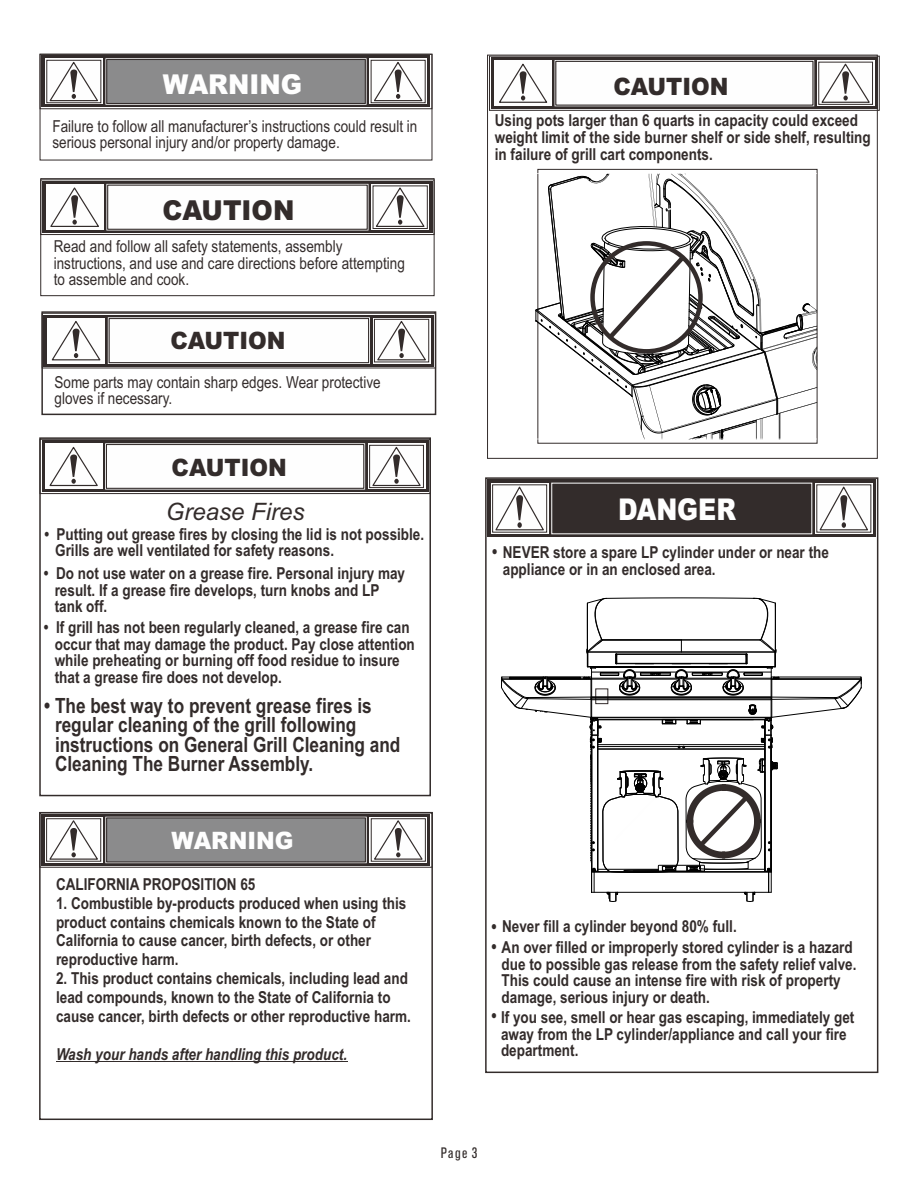
<style>
.page{position:relative;width:918px;height:1188px;background:#fff}
.page>*{position:absolute;margin:0;border:0;box-sizing:border-box;transform-origin:0 0}
.t1{font:900 30px "Arial";color:#fefefe;scale:.84 1}
.t2{font:900 27.45px "Arial";color:#332c2b;scale:.94 1}
.t3{font:900 27.3px "Arial";color:#fefefe;scale:.94 1}
.t4{font:900 24px "Arial";color:#332c2b;scale:.94 1}
.t5{font:italic 24px "Arial";color:#332c2b}
.t6{font:900 24px "Arial";color:#fefefe;scale:.94 1}
.t7{font:700 21px/19.5px "Arial Narrow";color:#332c2b}
.t8{font:700 16.5px/16.5px "Arial Narrow";color:#332c2b}
.t9{font:16.5px/16.5px "Arial Narrow";color:#332c2b}
.t10{font:italic 700 16.5px "Arial Narrow";color:#332c2b}
.t11{font:condensed 15px "Akzidenz Grotesk BQ";color:#332c2b}
.s1{font-size:18px}
</style>
<div class="page">
<div style="left:40px;top:54px;width:392px;height:55px;border:1px solid #332c2b"></div>
<div style="left:40px;top:54px;width:392px;height:106px;border:1px solid #332c2b"></div>
<div style="left:42px;top:56px;width:388px;height:51px;background:#332c2b"></div>
<div style="left:45px;top:59px;width:58px;height:45px;background:#b3b1b1"></div>
<div style="left:46px;top:60px;width:55px;height:43px;border:1px solid #332c2b"></div>
<div style="left:369px;top:59px;width:58px;height:45px;background:#adaaaa"></div>
<div style="left:371px;top:60px;width:55px;height:43px;border:1px solid #332c2b"></div>
<div style="left:106px;top:58px;width:260px;height:47px;border:1px solid #fefefe"></div>
<svg style="left:372px;top:61px;width:52px;height:41px;background:#e3e2e2"></svg>
<svg style="left:48px;top:61px;width:52px;height:41px;background:#e3e2e2"></svg>
<div style="left:106px;top:59px;width:260px;height:45px;background:#8b8b8c;border:1px solid #332c2b"></div>
<div style="left:40px;top:179px;width:395px;height:56px;border:1px solid #332c2b"></div>
<div style="left:40px;top:178px;width:395px;height:118px;border:1px solid #332c2b"></div>
<svg style="left:42px;top:181px;width:390px;height:52px;background:#4c4645"></svg>
<div style="left:46px;top:184px;width:57px;height:46px;background:#fefefe"></div>
<svg style="left:371px;top:184px;width:58px;height:46px"></svg>
<div style="left:373px;top:186px;width:55px;height:43px;border:1px solid #332c2b"></div>
<svg style="left:374px;top:186px;width:52px;height:42px"></svg>
<svg style="left:50px;top:187px;width:49px;height:40px"></svg>
<div style="left:107px;top:185px;width:261px;height:45px;background:#fefefe;border:1px solid #332c2b"></div>
<div style="left:42px;top:313px;width:394px;height:55px;border:1px solid #332c2b"></div>
<div style="left:41px;top:311px;width:395px;height:104px;border:2px solid #332c2b"></div>
<div style="left:44px;top:315px;width:390px;height:51px;background:#332c2b"></div>
<div style="left:47px;top:318px;width:58px;height:45px;background:#fefefe"></div>
<svg style="left:373px;top:318px;width:57px;height:45px"></svg>
<div style="left:374px;top:319px;width:55px;height:43px;border:1px solid #332c2b"></div>
<div style="left:108px;top:317px;width:262px;height:47px;border:1px solid #fefefe"></div>
<div style="left:109px;top:318px;width:260px;height:45px;background:#fefefe;border:1px solid #332c2b"></div>
<svg style="left:376px;top:320px;width:52px;height:41px;background:#e2e2e1"></svg>
<svg style="left:51px;top:321px;width:50px;height:40px"></svg>
<div style="left:40px;top:439px;width:391px;height:55px;border:1px solid #332c2b"></div>
<div style="left:39px;top:437px;width:392px;height:359px;border:2px solid #332c2b"></div>
<svg style="left:42px;top:441px;width:387px;height:51px;background:#5c5655"></svg>
<div style="left:45px;top:444px;width:57px;height:45px;background:#fefefe"></div>
<svg style="left:368px;top:444px;width:57px;height:45px"></svg>
<div style="left:369px;top:445px;width:55px;height:43px;border:1px solid #332c2b"></div>
<svg style="left:371px;top:446px;width:51px;height:41px"></svg>
<svg style="left:49px;top:446px;width:49px;height:41px"></svg>
<div style="left:106px;top:444px;width:258px;height:45px;background:#fefefe;border:1px solid #332c2b"></div>
<div style="left:818px;top:62px;width:55px;height:43px;border:1px solid #332c2b"></div>
<div style="left:485px;top:477px;width:393px;height:596px;border:2px solid #332c2b"></div>
<div style="left:492px;top:484px;width:55px;height:49px;border:1px solid #332c2b"></div>
<div style="left:815px;top:483px;width:58px;height:51px;background:#b3b1b1"></div>
<svg style="left:494px;top:54px;width:377px;height:848px"></svg>
<div style="left:39px;top:812px;width:394px;height:56px;border:1px solid #332c2b"></div>
<div style="left:39px;top:812px;width:394px;height:308px;border:2px solid #332c2b"></div>
<svg style="left:42px;top:814px;width:388px;height:52px;background:#4f4948"></svg>
<svg style="left:45px;top:817px;width:57px;height:46px"></svg>
<div style="left:46px;top:818px;width:55px;height:44px;border:1px solid #332c2b"></div>
<svg style="left:370px;top:817px;width:57px;height:46px"></svg>
<div style="left:371px;top:818px;width:55px;height:44px;border:1px solid #332c2b"></div>
<svg style="left:372px;top:819px;width:52px;height:41px"></svg>
<svg style="left:48px;top:819px;width:52px;height:41px"></svg>
<div style="left:106px;top:818px;width:260px;height:44px;background:#8b8b8c;border:1px solid #332c2b"></div>
<hr style="left:56px;top:1061px;width:291px;height:1px;background:#332c2b">
<h3 class="t3" style="left:163px;top:75px;width:150px">WARNING</h3>
<p class="t9" style="left:52px;top:119px;width:366px">Failure to follow all manufacturer’s instructions could result in serious personal injury and/or property damage.</p>
<h2 class="t2" style="left:162px;top:201px;width:142px">CAUTION</h2>
<p class="t9" style="left:54px;top:240px;width:353px">Read and follow all safety statements, assembly instructions, and use and care directions before attempting to assemble and cook.</p>
<h3 class="t4" style="left:170px;top:332px;width:124px">CAUTION</h3>
<p class="t9" style="left:54px;top:375px;width:328px">Some parts may contain sharp edges. Wear protective gloves if necessary.</p>
<h3 class="t4" style="left:172px;top:458px;width:124px">CAUTION</h3>
<h3 class="t5" style="left:166px;top:503px;width:140px">Grease Fires</h3>
<p class="t8" style="left:55px;top:527px;width:371px;text-indent:-11px">• Putting out grease fires by closing the lid is not possible.<br>Grills are well ventilated for safety reasons.</p>
<p class="t8" style="left:55px;top:567px;width:352px;text-indent:-11px">• Do not use water on a grease fire. Personal injury may result. If a grease fire develops, turn knobs and LP tank off.</p>
<p class="t8" style="left:55px;top:621px;width:362px;text-indent:-11px">• If grill has not been regularly cleaned, a grease fire can occur that may damage the product. Pay close attention while preheating or burning off food residue to insure that a grease fire does not develop.</p>
<p class="t7" style="left:55px;top:698px;width:347px;text-indent:-11px">• The best way to prevent grease fires is regular cleaning of the grill following instructions on General Grill Cleaning and Cleaning The Burner Assembly.</p>
<h3 class="t6" style="left:171px;top:832px;width:132px">WARNING</h3>
<p class="t8" style="left:56px;top:877px;width:201px">CALIFORNIA PROPOSITION 65</p>
<p class="t8" style="left:56px;top:895px;width:352px;line-height:18.9px">1. Combustible by-products produced when using this product contains chemicals known to the State of California to cause cancer, birth defects, or other reproductive harm.</p>
<p class="t8" style="left:56px;top:970px;width:356px;line-height:18.9px">2. This product contains chemicals, including lead and lead compounds, known to the State of California to cause cancer, birth defects or other reproductive harm.</p>
<p class="t10" style="left:56px;top:1048px;width:293px">Wash your hands after handling this product.</p>
<h3 class="t4" style="left:613px;top:77px;width:124px">CAUTION</h3>
<p class="t8" style="left:495px;top:114px;width:377px">Using pots larger than 6 quarts in capacity could exceed weight limit of the side burner shelf or side shelf, resulting in failure of grill cart components.</p>
<h1 class="t1" style="left:618px;top:498px;width:142px">DANGER</h1>
<p class="t8" style="left:503px;top:546px;width:328px;text-indent:-11px"><span class="s1">•</span> NEVER store a spare LP cylinder under or near the appliance or in an enclosed area.</p>
<p class="t8" style="left:492px;top:919px;width:247px"><span class="s1">•</span> Never fill a cylinder beyond 80% full.</p>
<p class="t8" style="left:502px;top:941px;width:356px;text-indent:-10px"><span class="s1">•</span> An over filled or improperly stored cylinder is a hazard due to possible gas release from the safety relief valve.<br>This could cause an intense fire with risk of property damage, serious injury or death.</p>
<p class="t8" style="left:501px;top:1011px;width:355px;text-indent:-9px"><span class="s1">•</span> If you see, smell or hear gas escaping, immediately get away from the LP cylinder/appliance and call your fire department.</p>
<p class="t11" style="left:441px;top:1147px;width:38px">Page 3</p>
</div>
